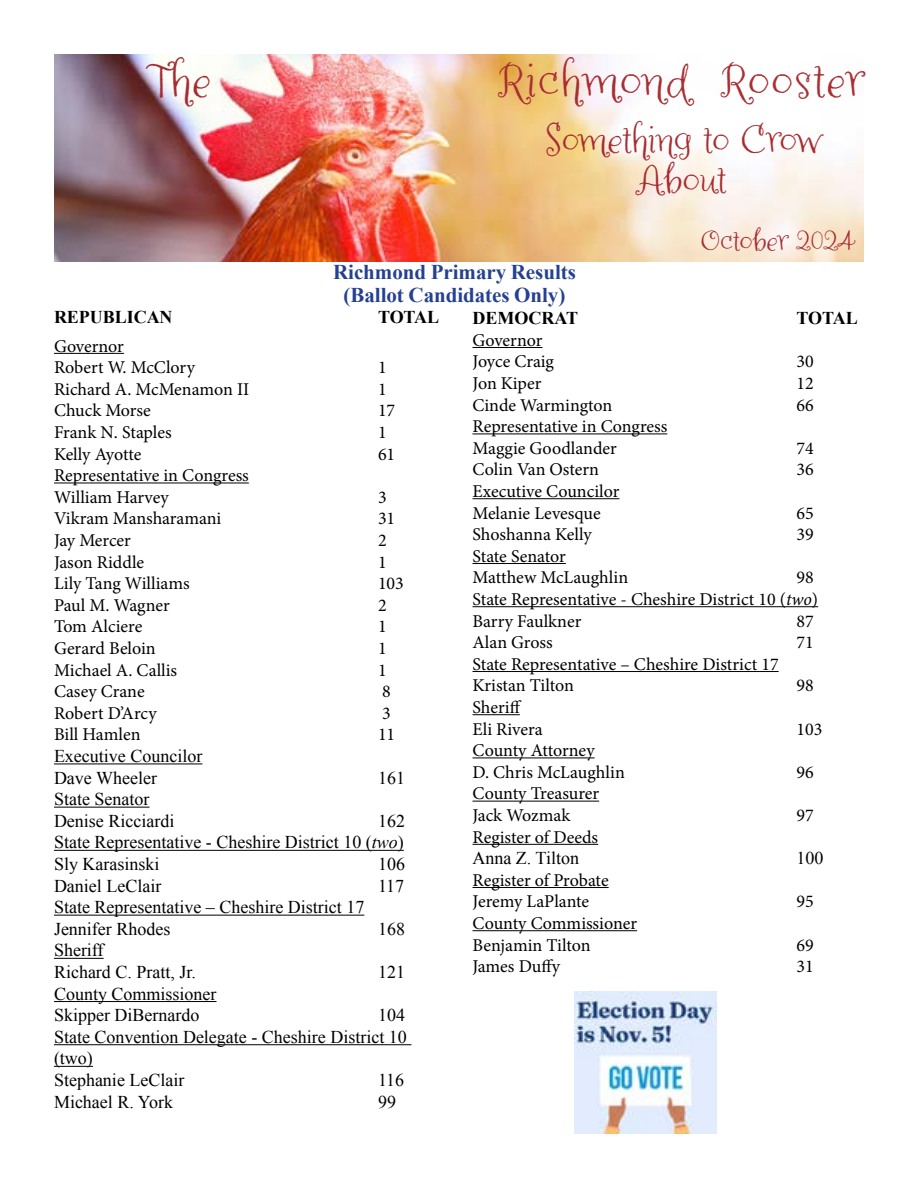
<style>
.page{position:relative;width:918px;height:1188px;background:#fff}
.page>*{position:absolute;margin:0;border:0;box-sizing:border-box;transform-origin:0 0}
.t1{font:45px "Amoretta";letter-spacing:.035em;color:#a82e32}
.t2{font:45px "Amoretta";color:#a72c31}
.t3{font:36px/39.6px "Amoretta";letter-spacing:-.005em;color:#a72c31;text-align:center}
.t4{font:27px "Amoretta";letter-spacing:-.005em;color:#a72c31}
.t5{font:700 21px/23.1px "Times New Roman";letter-spacing:-.005em;color:#25408f;text-align:center}
.t6{font:18px/21.6px "Minion Pro";color:#000}
.t7{font:18px/21.6px "Times New Roman";color:#000}
.t8{font:700 18px "Times New Roman";color:#000}
.s1{font-style:italic}
</style>
<div class="page">
<img style="left:54px;top:54px;width:810px;height:208px">
<hr style="left:54px;top:353px;width:70px;height:1px;background:#000">
<hr style="left:54px;top:483px;width:195px;height:1px;background:#000">
<hr style="left:54px;top:764px;width:148px;height:1px;background:#000">
<hr style="left:54px;top:807px;width:95px;height:1px;background:#000">
<hr style="left:54px;top:850px;width:350px;height:1px;background:#000">
<hr style="left:54px;top:915px;width:310px;height:1px;background:#000">
<hr style="left:54px;top:958px;width:50px;height:1px;background:#000">
<hr style="left:54px;top:1001px;width:163px;height:1px;background:#000">
<hr style="left:54px;top:1044px;width:357px;height:1px;background:#000">
<hr style="left:54px;top:1066px;width:39px;height:1px;background:#000">
<hr style="left:472px;top:347px;width:70px;height:1px;background:#000">
<hr style="left:472px;top:433px;width:195px;height:1px;background:#000">
<hr style="left:472px;top:498px;width:147px;height:1px;background:#000">
<hr style="left:472px;top:563px;width:94px;height:1px;background:#000">
<hr style="left:472px;top:606px;width:346px;height:1px;background:#000">
<hr style="left:472px;top:671px;width:307px;height:1px;background:#000">
<hr style="left:472px;top:714px;width:48px;height:1px;background:#000">
<hr style="left:472px;top:757px;width:123px;height:1px;background:#000">
<hr style="left:472px;top:801px;width:127px;height:1px;background:#000">
<hr style="left:472px;top:844px;width:126px;height:1px;background:#000">
<hr style="left:472px;top:887px;width:137px;height:1px;background:#000">
<hr style="left:472px;top:930px;width:165px;height:1px;background:#000">
<img style="left:574px;top:991px;width:143px;height:143px">
<h1 class="t2" style="left:152px;top:55px;width:60px">The</h1>
<h1 class="t1" style="left:500px;top:55px;width:366px">Richmond Rooster</h1>
<h2 class="t3" style="left:545px;top:120px;width:277px">Something to Crow<br>About</h2>
<h3 class="t4" style="left:700px;top:225px;width:156px">October 2024</h3>
<p class="t5" style="left:333px;top:260px;width:244px">Richmond Primary Results (Ballot Candidates Only)</p>
<p class="t8" style="left:54px;top:305px;width:120px">REPUBLICAN</p>
<p class="t8" style="left:378px;top:305px;width:63px">TOTAL</p>
<p class="t6" style="left:54px;top:335px;width:143px">Governor<br>Robert W. McClory</p>
<p class="t6" style="left:378px;top:357px;width:10px">1</p>
<p class="t6" style="left:54px;top:378px;width:197px">Richard A. McMenamon II</p>
<p class="t6" style="left:378px;top:378px;width:10px">1</p>
<p class="t6" style="left:54px;top:400px;width:98px">Chuck Morse</p>
<p class="t6" style="left:378px;top:400px;width:19px">17</p>
<p class="t6" style="left:54px;top:422px;width:119px">Frank N. Staples</p>
<p class="t6" style="left:378px;top:422px;width:10px">1</p>
<p class="t6" style="left:54px;top:443px;width:89px">Kelly Ayotte</p>
<p class="t6" style="left:378px;top:443px;width:19px">61</p>
<p class="t6" style="left:54px;top:465px;width:196px">Representative in Congress<br>William Harvey</p>
<p class="t6" style="left:378px;top:486px;width:10px">3</p>
<p class="t6" style="left:54px;top:508px;width:169px">Vikram Mansharamani</p>
<p class="t6" style="left:378px;top:508px;width:19px">31</p>
<p class="t6" style="left:54px;top:530px;width:78px">Jay Mercer</p>
<p class="t6" style="left:378px;top:530px;width:10px">2</p>
<p class="t6" style="left:54px;top:551px;width:92px">Jason Riddle</p>
<p class="t6" style="left:378px;top:551px;width:10px">1</p>
<p class="t6" style="left:54px;top:573px;width:137px">Lily Tang Williams</p>
<p class="t6" style="left:378px;top:573px;width:27px">103</p>
<p class="t6" style="left:54px;top:594px;width:117px">Paul M. Wagner</p>
<p class="t6" style="left:378px;top:594px;width:10px">2</p>
<p class="t6" style="left:54px;top:616px;width:90px">Tom Alciere</p>
<p class="t6" style="left:378px;top:616px;width:10px">1</p>
<p class="t6" style="left:54px;top:638px;width:103px">Gerard Beloin</p>
<p class="t6" style="left:378px;top:638px;width:10px">1</p>
<p class="t6" style="left:54px;top:659px;width:125px">Michael A. Callis</p>
<p class="t6" style="left:378px;top:659px;width:10px">1</p>
<p class="t6" style="left:54px;top:681px;width:92px">Casey Crane</p>
<p class="t6" style="left:382px;top:681px;width:10px">8</p>
<p class="t6" style="left:54px;top:702px;width:104px">Robert D’Arcy</p>
<p class="t6" style="left:382px;top:702px;width:10px">3</p>
<p class="t6" style="left:54px;top:724px;width:88px">Bill Hamlen</p>
<p class="t6" style="left:378px;top:724px;width:19px">11</p>
<p class="t7" style="left:54px;top:745px;width:150px">Executive Councilor<br>Dave Wheeler</p>
<p class="t7" style="left:378px;top:766px;width:28px">161</p>
<p class="t7" style="left:54px;top:788px;width:122px">State Senator<br>Denise Ricciardi</p>
<p class="t7" style="left:54px;top:810px;width:352px;text-align:justify;text-indent:324px">162<br>State Representative - Cheshire District 10 (<span class="s1">two</span>)<br>Sly Karasinski</p>
<p class="t7" style="left:378px;top:853px;width:28px">106</p>
<p class="t7" style="left:54px;top:874px;width:109px">Daniel LeClair</p>
<p class="t7" style="left:378px;top:874px;width:28px">117</p>
<p class="t7" style="left:54px;top:896px;width:312px">State Representative – Cheshire District 17<br>Jennifer Rhodes</p>
<p class="t7" style="left:378px;top:918px;width:28px">168</p>
<p class="t7" style="left:54px;top:939px;width:143px">Sheriff<br>Richard C. Pratt, Jr.</p>
<p class="t7" style="left:378px;top:961px;width:28px">121</p>
<p class="t7" style="left:54px;top:982px;width:164px">County Commissioner<br>Skipper DiBernardo</p>
<p class="t7" style="left:54px;top:1004px;width:354px;text-indent:324px">104<br>State Convention Delegate - Cheshire District 10 (two)<br>Stephanie LeClair</p>
<p class="t7" style="left:378px;top:1069px;width:28px">116</p>
<p class="t7" style="left:54px;top:1090px;width:121px">Michael R. York</p>
<p class="t7" style="left:378px;top:1090px;width:19px">99</p>
<p class="t8" style="left:472px;top:306px;width:107px">DEMOCRAT</p>
<p class="t8" style="left:796px;top:306px;width:63px">TOTAL</p>
<p class="t6" style="left:472px;top:329px;width:83px">Governor<br>Joyce Craig</p>
<p class="t6" style="left:796px;top:351px;width:19px">30</p>
<p class="t6" style="left:472px;top:372px;width:70px">Jon Kiper</p>
<p class="t6" style="left:796px;top:372px;width:19px">12</p>
<p class="t6" style="left:472px;top:394px;width:141px">Cinde Warmington</p>
<p class="t6" style="left:796px;top:394px;width:19px">66</p>
<p class="t6" style="left:472px;top:416px;width:196px">Representative in Congress<br>Maggie Goodlander</p>
<p class="t6" style="left:796px;top:437px;width:19px">74</p>
<p class="t6" style="left:472px;top:459px;width:128px">Colin Van Ostern</p>
<p class="t6" style="left:796px;top:459px;width:19px">36</p>
<p class="t6" style="left:472px;top:480px;width:148px">Executive Councilor<br>Melanie Levesque</p>
<p class="t6" style="left:796px;top:502px;width:19px">65</p>
<p class="t6" style="left:472px;top:524px;width:121px">Shoshanna Kelly</p>
<p class="t6" style="left:796px;top:524px;width:19px">39</p>
<p class="t6" style="left:472px;top:545px;width:157px">State Senator<br>Matthew McLaughlin</p>
<p class="t6" style="left:472px;top:567px;width:347px;text-indent:324px">98<br>State Representative - Cheshire District 10 (<span class="s1">two</span>)<br>Barry Faulkner</p>
<p class="t6" style="left:796px;top:610px;width:19px">87</p>
<p class="t6" style="left:472px;top:632px;width:82px">Alan Gross</p>
<p class="t6" style="left:796px;top:632px;width:19px">71</p>
<p class="t6" style="left:472px;top:653px;width:308px">State Representative – Cheshire District 17<br>Kristan Tilton</p>
<p class="t6" style="left:796px;top:675px;width:19px">98</p>
<p class="t6" style="left:472px;top:696px;width:72px">Sheriff<br>Eli Rivera</p>
<p class="t6" style="left:472px;top:740px;width:154px">County Attorney<br>D. Chris McLaughlin</p>
<p class="t6" style="left:472px;top:783px;width:128px">County Treasurer<br>Jack Wozmak</p>
<p class="t6" style="left:796px;top:718px;width:27px">103</p>
<p class="t6" style="left:796px;top:761px;width:19px">96</p>
<p class="t6" style="left:796px;top:804px;width:19px">97</p>
<p class="t6" style="left:472px;top:826px;width:127px">Register of Deeds</p>
<p class="t7" style="left:472px;top:847px;width:108px">Anna Z. Tilton</p>
<p class="t7" style="left:796px;top:847px;width:28px">100</p>
<p class="t6" style="left:472px;top:869px;width:138px">Register of Probate<br>Jeremy LaPlante</p>
<p class="t6" style="left:796px;top:891px;width:19px">95</p>
<p class="t6" style="left:472px;top:912px;width:166px">County Commissioner<br>Benjamin Tilton</p>
<p class="t6" style="left:796px;top:934px;width:19px">69</p>
<p class="t6" style="left:472px;top:956px;width:89px">James Duffy</p>
<p class="t6" style="left:796px;top:956px;width:19px">31</p>
</div>
